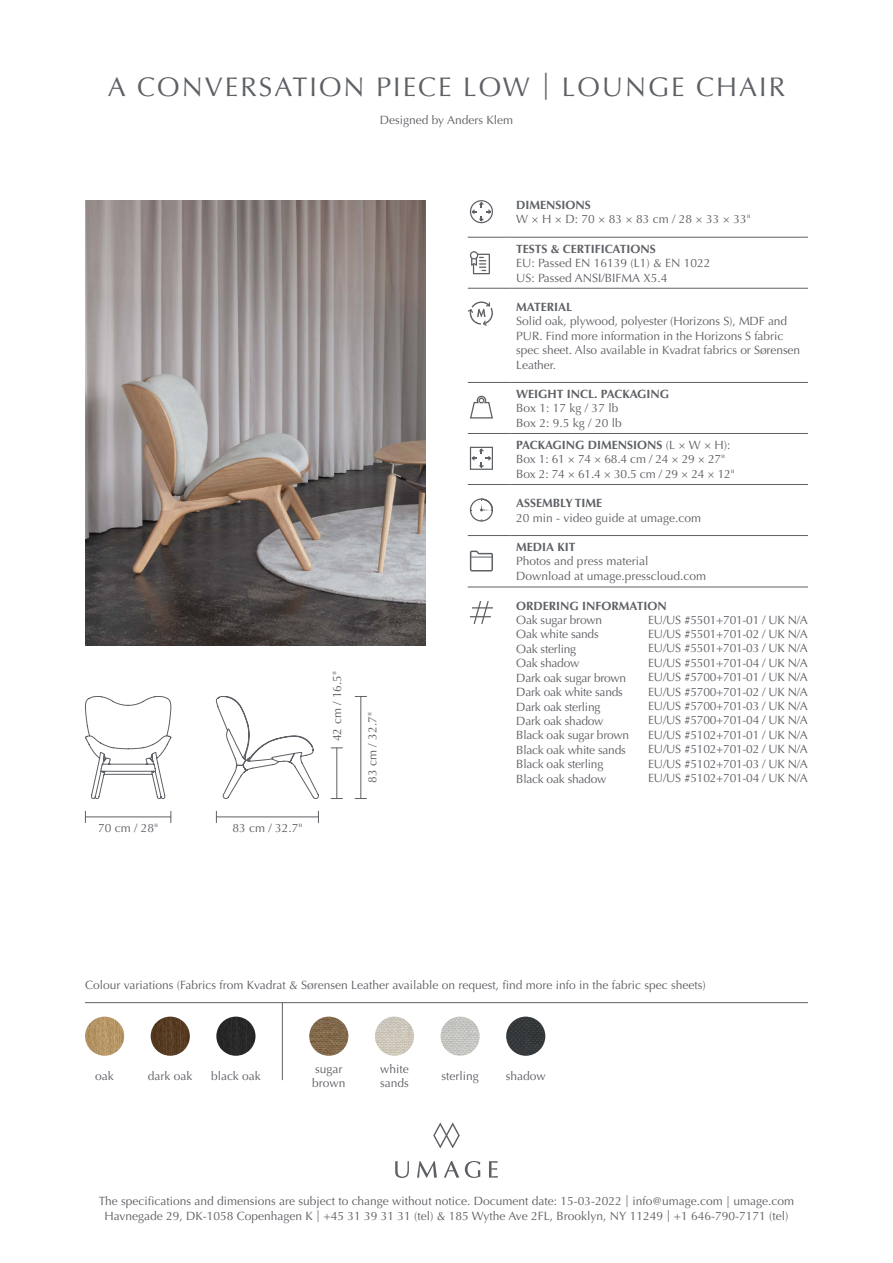
<style>
.page{position:relative;width:893px;height:1263px;background:#fff}
.page>*{position:absolute;margin:0;border:0;box-sizing:border-box;transform-origin:0 0}
.t1{font:27px "Optima LT Std";letter-spacing:.075em;color:#5d6065}
.t2{font:12px/14.4px "Optima LT Std";color:#5d6065}
.t3{font:12px/14.4px "Optima LT Std";letter-spacing:-.02em;color:#5d6065}
.t4{font:700 12px "Optima LT Std";color:#5d6065}
.s1{font-weight:700}
</style>
<div class="page">
<svg style="left:489px;top:1161px;width:9px;height:16px"></svg>
<svg style="left:433px;top:1123px;width:27px;height:25px"></svg>
<svg style="left:395px;top:1161px;width:14px;height:17px"></svg>
<svg style="left:417px;top:1161px;width:20px;height:16px"></svg>
<svg style="left:444px;top:1161px;width:15px;height:16px"></svg>
<svg style="left:465px;top:1161px;width:15px;height:17px"></svg>
<img style="left:85px;top:200px;width:340px;height:446px">
<hr style="left:468px;top:288px;width:42px;height:1px;background:#5d6065">
<hr style="left:510px;top:288px;width:298px;height:1px;background:#5d6065">
<hr style="left:468px;top:382px;width:42px;height:1px;background:#5d6065">
<hr style="left:510px;top:382px;width:298px;height:1px;background:#5d6065">
<hr style="left:468px;top:433px;width:42px;height:1px;background:#5d6065">
<hr style="left:510px;top:433px;width:298px;height:1px;background:#5d6065">
<hr style="left:468px;top:484px;width:42px;height:1px;background:#5d6065">
<hr style="left:510px;top:484px;width:298px;height:1px;background:#5d6065">
<hr style="left:468px;top:535px;width:42px;height:1px;background:#5d6065">
<hr style="left:510px;top:535px;width:298px;height:1px;background:#5d6065">
<hr style="left:468px;top:237px;width:42px;height:1px;background:#5d6065">
<hr style="left:510px;top:237px;width:298px;height:1px;background:#5d6065">
<svg style="left:470px;top:200px;width:23px;height:23px"></svg>
<svg style="left:470px;top:251px;width:20px;height:23px"></svg>
<svg style="left:468px;top:301px;width:25px;height:25px"></svg>
<svg style="left:470px;top:395px;width:23px;height:24px"></svg>
<svg style="left:470px;top:447px;width:23px;height:23px"></svg>
<svg style="left:470px;top:498px;width:23px;height:24px"></svg>
<svg style="left:469px;top:550px;width:24px;height:22px"></svg>
<hr style="left:468px;top:587px;width:42px;height:1px;background:#5d6065">
<hr style="left:510px;top:587px;width:298px;height:1px;background:#5d6065">
<svg style="left:470px;top:601px;width:23px;height:23px"></svg>
<hr style="left:85px;top:816px;width:86px;height:1px;background:#5d6065">
<svg style="left:170px;top:811px;width:1px;height:12px"></svg>
<svg style="left:84px;top:696px;width:88px;height:103px"></svg>
<hr style="left:360px;top:696px;width:1px;height:103px;background:#5d6065">
<hr style="left:336px;top:747px;width:1px;height:52px;background:#5d6065">
<svg style="left:331px;top:747px;width:12px;height:1px"></svg>
<hr style="left:216px;top:816px;width:103px;height:1px;background:#5d6065">
<svg style="left:216px;top:696px;width:103px;height:103px"></svg>
<hr style="left:85px;top:1002px;width:723px;height:1px;background:#5d6065">
<hr style="left:282px;top:1003px;width:1px;height:77px;background:#5d6065">
<img style="left:85px;top:1016px;width:39px;height:40px;border-radius:20px">
<img style="left:151px;top:1016px;width:39px;height:40px;border-radius:20px">
<img style="left:216px;top:1016px;width:39px;height:40px;border-radius:20px">
<img style="left:309px;top:1016px;width:39px;height:40px;border-radius:20px">
<img style="left:506px;top:1016px;width:39px;height:40px;border-radius:20px">
<img style="left:440px;top:1016px;width:40px;height:40px;border-radius:20px">
<img style="left:375px;top:1016px;width:39px;height:40px;border-radius:20px">
<h1 class="t1" style="left:108px;top:71px;width:679px">A CONVERSATION PIECE LOW | LOUNGE CHAIR</h1>
<p class="t2" style="left:380px;top:113px;width:135px">Designed by Anders Klem</p>
<p class="t2" style="left:98px;top:821px;width:62px">70 cm / 28"</p>
<p class="t2" style="left:232px;top:821px;width:72px">83 cm / 32.7"</p>
<p class="t2" style="left:330px;top:741px;width:72px;rotate:-90deg">42 cm / 16.5"</p>
<p class="t2" style="left:365px;top:782px;width:72px;rotate:-90deg">83 cm / 32.7"</p>
<p class="t4" style="left:516px;top:198px;width:76px">DIMENSIONS</p>
<p class="t2" style="left:516px;top:212px;width:236px">W × H × D: 70 × 83 × 83 cm / 28 × 33 × 33"</p>
<p class="t4" style="left:516px;top:242px;width:141px">TESTS &amp; CERTIFICATIONS</p>
<p class="t2" style="left:516px;top:256px;width:196px">EU: Passed EN 16139 (L1) &amp; EN 1022<br>US: Passed ANSI/BIFMA X5.4</p>
<p class="t4" style="left:516px;top:300px;width:58px">MATERIAL</p>
<p class="t2" style="left:516px;top:314px;width:285px">Solid oak, plywood, polyester (Horizons S), MDF and PUR. Find more information in the Horizons S fabric spec sheet. Also available in Kvadrat fabrics or Sørensen Leather.</p>
<p class="t4" style="left:516px;top:387px;width:154px">WEIGHT INCL. PACKAGING</p>
<p class="t2" style="left:516px;top:401px;width:107px">Box 1: 17 kg / 37 lb<br>Box 2: 9.5 kg / 20 lb</p>
<p class="t2" style="left:516px;top:438px;width:220px"><span class="s1">PACKAGING DIMENSIONS</span> (L × W × H):<br>Box 1: 61 × 74 × 68.4 cm / 24 × 29 × 27"<br>Box 2: 74 × 61.4 × 30.5 cm / 29 × 24 × 12"</p>
<p class="t4" style="left:516px;top:496px;width:88px">ASSEMBLY TIME</p>
<p class="t2" style="left:516px;top:510px;width:186px">20 min - video guide at umage.com</p>
<p class="t4" style="left:516px;top:540px;width:61px">MEDIA KIT</p>
<p class="t2" style="left:516px;top:554px;width:191px">Photos and press material<br>Download at umage.presscloud.com</p>
<p class="t2" style="left:648px;top:613px;width:161px;text-align:justify">EU/US #5501+701-01 / UK N/A EU/US #5501+701-02 / UK N/A EU/US #5501+701-03 / UK N/A EU/US #5501+701-04 / UK N/A EU/US #5700+701-01 / UK N/A EU/US #5700+701-02 / UK N/A EU/US #5700+701-03 / UK N/A EU/US #5700+701-04 / UK N/A EU/US #5102+701-01 / UK N/A EU/US #5102+701-02 / UK N/A EU/US #5102+701-03 / UK N/A EU/US #5102+701-04 / UK N/A</p>
<p class="t4" style="left:516px;top:599px;width:152px">ORDERING INFORMATION</p>
<p class="t3" style="left:516px;top:613px;width:114px">Oak sugar brown<br>Oak white sands<br>Oak sterling<br>Oak shadow<br>Dark oak sugar brown<br>Dark oak white sands<br>Dark oak sterling<br>Dark oak shadow<br>Black oak sugar brown<br>Black oak white sands<br>Black oak sterling<br>Black oak shadow</p>
<p class="t2" style="left:85px;top:978px;width:622px">Colour variations (Fabrics from Kvadrat &amp; Sørensen Leather available on request, find more info in the fabric spec sheets)</p>
<p class="t2" style="left:312px;top:1062px;width:35px">sugar brown</p>
<p class="t2" style="left:380px;top:1062px;width:30px">white sands</p>
<p class="t2" style="left:95px;top:1069px;width:20px">oak</p>
<p class="t2" style="left:148px;top:1069px;width:46px">dark oak</p>
<p class="t2" style="left:211px;top:1069px;width:51px">black oak</p>
<p class="t2" style="left:441px;top:1069px;width:39px">sterling</p>
<p class="t2" style="left:506px;top:1069px;width:41px">shadow</p>
<p class="t2" style="left:99px;top:1194px;width:697px;line-height:15px;text-align:center">The specifications and dimensions are subject to change without notice. Document date: 15-03-2022 | info@umage.com | umage.com<br>Havnegade 29, DK-1058 Copenhagen K | +45 31 39 31 31 (tel) &amp; 185 Wythe Ave 2FL, Brooklyn, NY 11249 | +1 646-790-7171 (tel)</p>
</div>
